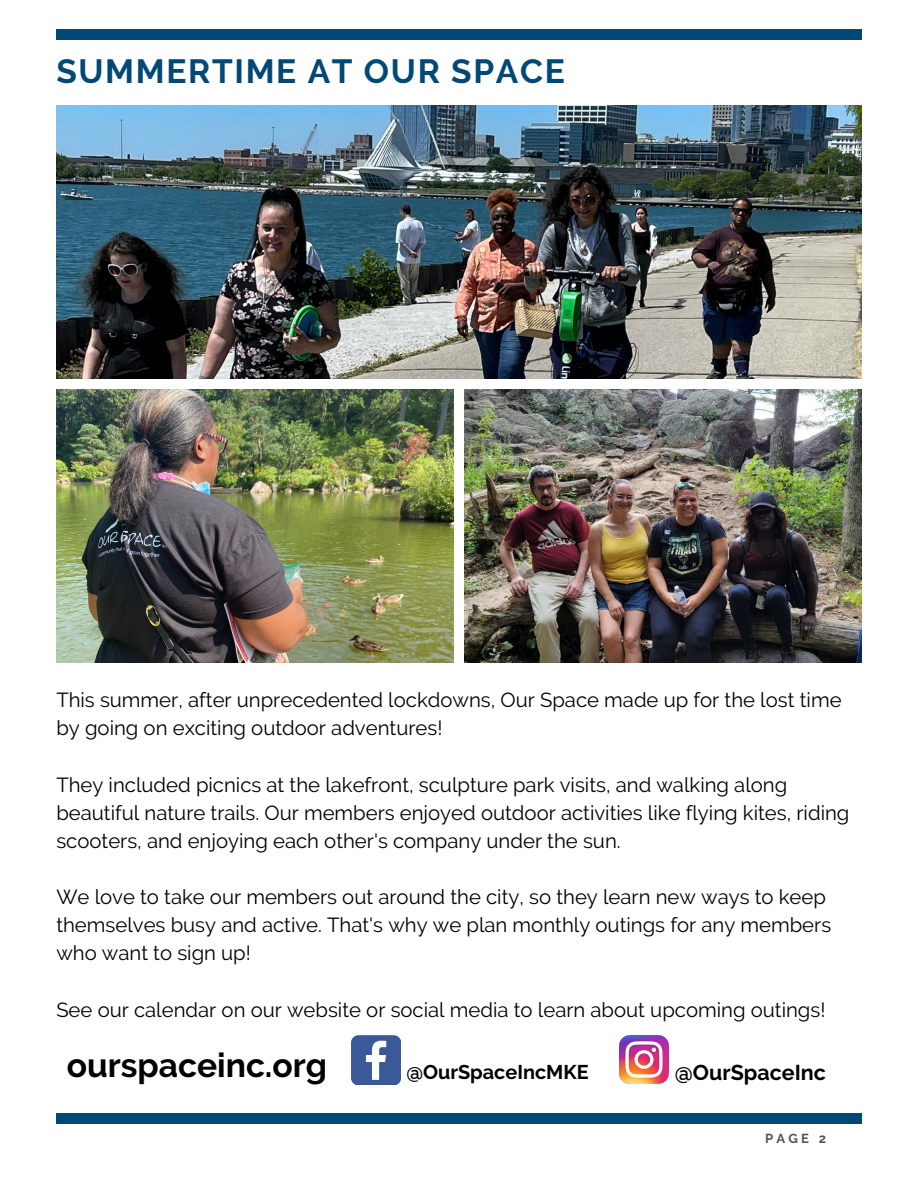
<style>
.page{position:relative;width:918px;height:1188px;background:#fff}
.page>*{position:absolute;margin:0;border:0;box-sizing:border-box;transform-origin:0 0}
.t1{font:700 33.6px "Raleway";color:#000}
.t2{font:700 33.45px "Raleway";letter-spacing:.05em;color:#004876}
.t3{font:700 21.45px "Raleway";color:#000}
.t4{font:20.25px/28.2px "Raleway";color:#000}
.t5{font:700 19.95px "Raleway";color:#000}
.t6{font:700 13.05px "Raleway";color:#545454}
</style>
<div class="page">
<img style="left:56px;top:105px;width:806px;height:274px">
<img style="left:56px;top:390px;width:397px;height:272px">
<img style="left:465px;top:390px;width:397px;height:272px">
<svg style="left:351px;top:1035px;width:50px;height:50px"></svg>
<img style="left:620px;top:1035px;width:48px;height:49px">
<div style="left:56px;top:1113px;width:806px;height:10px;background:#004876"></div>
<div style="left:56px;top:29px;width:806px;height:11px;background:#004876"></div>
<p class="t2" style="left:56px;top:52px;width:510px">SUMMERTIME AT OUR SPACE</p>
<p class="t4" style="left:56px;top:686px;width:787px">This summer, after unprecedented lockdowns, Our Space made up for the lost time by going on exciting outdoor adventures!</p>
<p class="t4" style="left:56px;top:770px;width:795px">They included picnics at the lakefront, sculpture park visits, and walking along beautiful nature trails. Our members enjoyed outdoor activities like flying kites, riding scooters, and enjoying each other's company under the sun.</p>
<p class="t4" style="left:56px;top:883px;width:776px">We love to take our members out around the city, so they learn new ways to keep themselves busy and active. That's why we plan monthly outings for any members who want to sign up!</p>
<p class="t4" style="left:56px;top:995px;width:771px">See our calendar on our website or social media to learn about upcoming outings!</p>
<p class="t1" style="left:67px;top:1045px;width:262px">ourspaceinc.org</p>
<p class="t5" style="left:406px;top:1061px;width:184px">@OurSpaceIncMKE</p>
<p class="t3" style="left:675px;top:1060px;width:153px">@OurSpaceInc</p>
<p class="t6" style="left:765px;top:1131px;width:63px">PAGE 2</p>
</div>
